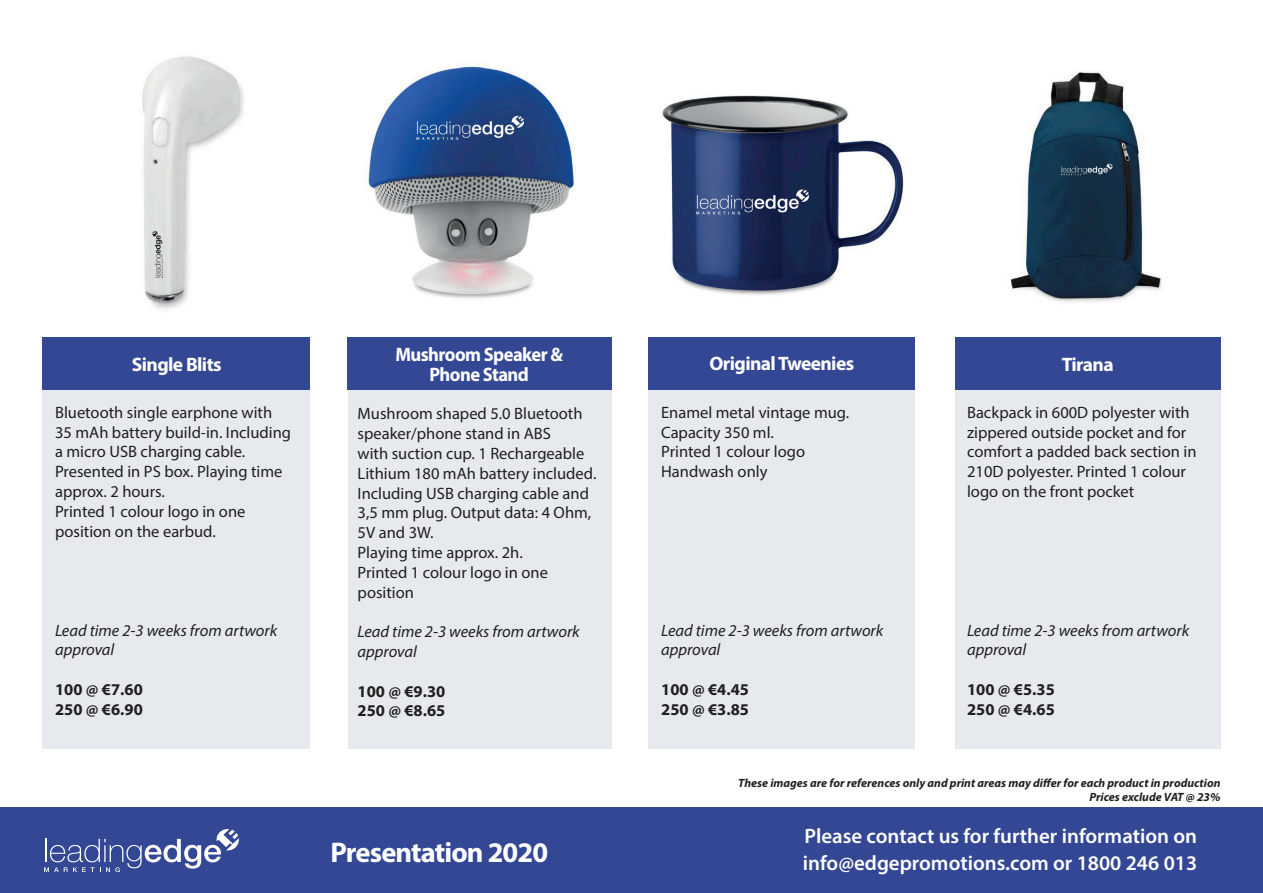
<style>
.page{position:relative;width:1263px;height:893px;background:#fff}
.page>*{position:absolute;margin:0;border:0;box-sizing:border-box;transform-origin:0 0}
.t1{font:700 28.5px "Myriad Pro";letter-spacing:-.03em;color:#fff}
.t2{font:600 20.85px "Myriad Pro";color:#fff}
.t3{font:700 19.5px "Myriad Pro";letter-spacing:-.03em;color:#fff}
.t4{font:700 19.5px/19.5px "Myriad Pro";letter-spacing:-.03em;color:#fff;text-align:center;scale:.95 1}
.t5{font:16.5px/19.8px "Myriad Pro";color:#231f20}
.t6{font:italic 16.5px/19.8px "Myriad Pro";color:#231f20}
.t7{font:700 16.5px "Myriad Pro";color:#231f20}
.t8{font:italic 700 12px "Myriad Pro";color:#231f20}
</style>
<div class="page">
<div style="left:955px;top:363px;width:265px;height:385px;background:#e6e9ee"></div>
<div style="left:648px;top:363px;width:266px;height:385px;background:#e6e9ee"></div>
<div style="left:955px;top:337px;width:265px;height:53px;background:#334795"></div>
<div style="left:648px;top:337px;width:266px;height:53px;background:#334795"></div>
<img style="left:142px;top:56px;width:102px;height:253px">
<img style="left:364px;top:63px;width:212px;height:236px">
<img style="left:662px;top:95px;width:242px;height:200px">
<div style="left:348px;top:361px;width:263px;height:387px;background:#e6e9ee"></div>
<div style="left:347px;top:337px;width:264px;height:53px;background:#334795"></div>
<div style="left:43px;top:364px;width:267px;height:384px;background:#e6e9ee"></div>
<div style="left:43px;top:337px;width:267px;height:53px;background:#334795"></div>
<img style="left:1010px;top:72px;width:152px;height:230px">
<div style="left:0;top:808px;width:1263px;height:85px;background:#334795"></div>
<svg style="left:44px;top:829px;width:195px;height:43px"></svg>
<p class="t3" style="left:132px;top:352px;width:91px">Single Blits</p>
<p class="t5" style="left:55px;top:402px;width:238px">Bluetooth single earphone with<br>35 mAh battery build-in. Including a micro USB charging cable.<br>Presented in PS box. Playing time approx. 2 hours.</p>
<p class="t5" style="left:55px;top:501px;width:192px">Printed 1 colour logo in one position on the earbud.</p>
<p class="t6" style="left:55px;top:620px;width:224px">Lead time 2-3 weeks from artwork approval</p>
<p class="t7" style="left:55px;top:679px;width:89px">100 @ €7.60</p>
<p class="t7" style="left:55px;top:698px;width:89px">250 @ €6.90</p>
<p class="t4" style="left:395px;top:344px;width:178px">Mushroom Speaker &amp;<br>Phone Stand</p>
<p class="t5" style="left:358px;top:404px;width:240px">Mushroom shaped 5.0 Bluetooth speaker/phone stand in ABS<br>with suction cup. 1 Rechargeable<br>Lithium 180 mAh battery included.<br>Including USB charging cable and<br>3,5 mm plug. Output data: 4 Ohm,<br>5V and 3W.</p>
<p class="t5" style="left:358px;top:542px;width:167px">Playing time approx. 2h.</p>
<p class="t5" style="left:358px;top:562px;width:192px">Printed 1 colour logo in one position</p>
<p class="t6" style="left:358px;top:621px;width:224px">Lead time 2-3 weeks from artwork approval</p>
<p class="t7" style="left:358px;top:680px;width:89px">100 @ €9.30</p>
<p class="t7" style="left:358px;top:700px;width:89px">250 @ €8.65</p>
<p class="t1" style="left:330px;top:834px;width:219px">Presentation 2020</p>
<p class="t3" style="left:709px;top:351px;width:146px">Original Tweenies</p>
<p class="t3" style="left:1062px;top:351px;width:53px">Tirana</p>
<p class="t5" style="left:661px;top:402px;width:190px">Enamel metal vintage mug.<br>Capacity 350 ml.</p>
<p class="t5" style="left:661px;top:442px;width:145px">Printed 1 colour logo</p>
<p class="t5" style="left:661px;top:461px;width:108px">Handwash only</p>
<p class="t5" style="left:967px;top:402px;width:231px">Backpack in 600D polyester with zippered outside pocket and for comfort a padded back section in<br>210D polyester. Printed 1 colour logo on the front pocket</p>
<p class="t6" style="left:661px;top:620px;width:224px">Lead time 2-3 weeks from artwork approval</p>
<p class="t7" style="left:661px;top:679px;width:89px">100 @ €4.45</p>
<p class="t7" style="left:661px;top:698px;width:89px">250 @ €3.85</p>
<p class="t6" style="left:967px;top:620px;width:224px">Lead time 2-3 weeks from artwork approval</p>
<p class="t7" style="left:967px;top:679px;width:89px">100 @ €5.35</p>
<p class="t7" style="left:967px;top:698px;width:89px">250 @ €4.65</p>
<p class="t8" style="left:738px;top:775px;width:484px">These images are for references only and print areas may differ for each product in production</p>
<p class="t8" style="left:1089px;top:789px;width:132px">Prices exclude VAT @ 23%</p>
<p class="t2" style="left:804px;top:822px;width:394px">Please contact us for further information on</p>
<p class="t2" style="left:803px;top:849px;width:396px">info@edgepromotions.com or 1800 246 013</p>
</div>
